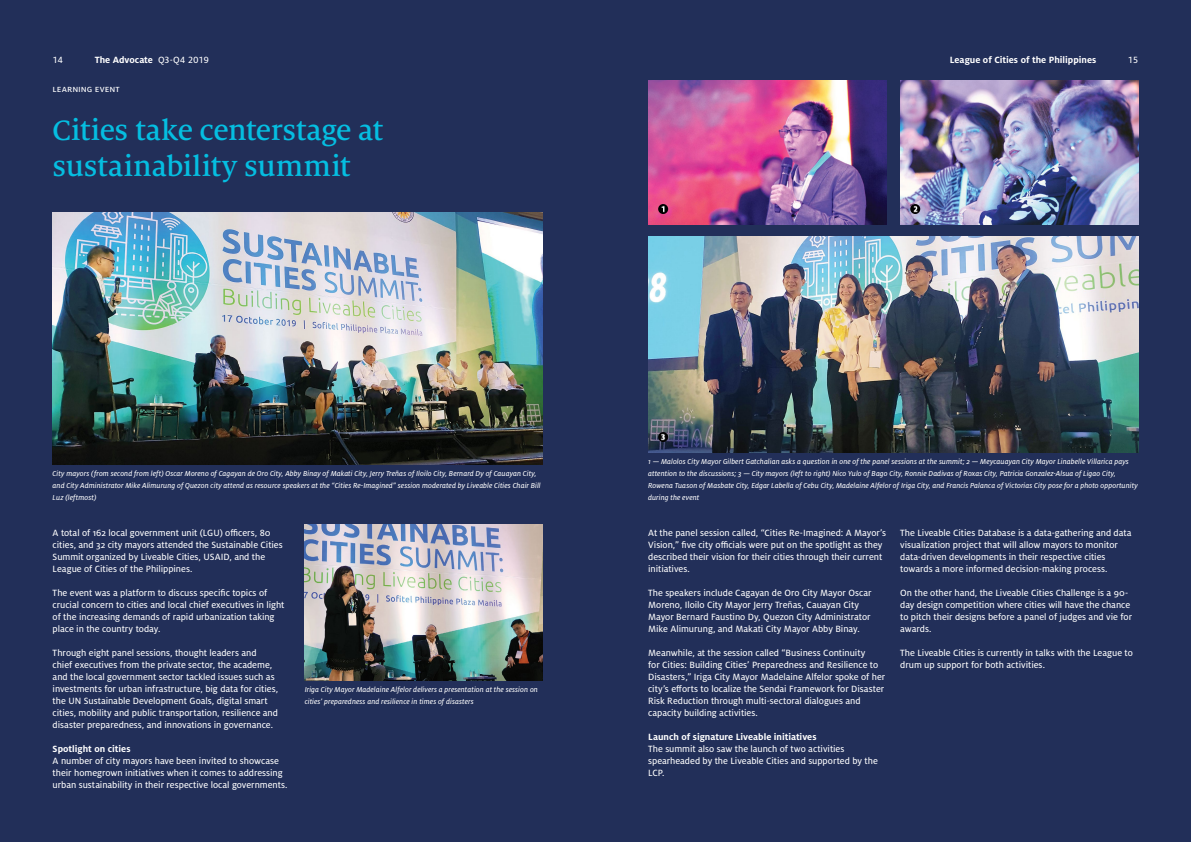
<style>
.page{position:relative;width:1191px;height:842px;background:#222f59}
.page>*{position:absolute;margin:0;border:0;box-sizing:border-box;transform-origin:0 0}
.t1{font:500 31px/36px "Milo Serif OT";letter-spacing:-.015em;color:#05bee1}
.t2{font:10px/12px "Milo OT Text";color:#fff}
.t3{font:700 10px "Milo OT";color:#fff}
.t4{font:8px/12px "Milo OT Text Ita";letter-spacing:.005em;color:#fff}
.s1{font-family:"Milo OT Text";font-weight:400}
</style>
<div class="page">
<img style="left:53px;top:212px;width:490px;height:252px">
<img style="left:305px;top:524px;width:238px;height:156px">
<img style="left:900px;top:80px;width:238px;height:144px">
<img style="left:648px;top:80px;width:238px;height:144px">
<img style="left:648px;top:236px;width:490px;height:216px">
<svg style="left:658px;top:432px;width:10px;height:10px"></svg>
<svg style="left:658px;top:204px;width:10px;height:10px"></svg>
<svg style="left:910px;top:204px;width:10px;height:10px"></svg>
<p class="t2" style="left:53px;top:54px;width:12px">14</p>
<p class="t3" style="left:95px;top:54px;width:116px">The Advocate <span class="s1">Q3-Q4 2019</span></p>
<p class="t3" style="left:949px;top:54px;width:148px">League of Cities of the Philippines</p>
<p class="t2" style="left:1128px;top:54px;width:12px">15</p>
<p class="t2" style="left:53px;top:83px;width:69px">learning event</p>
<h1 class="t1" style="left:53px;top:113px;width:332px">Cities take centerstage at sustainability summit</h1>
<p class="t4" style="left:53px;top:468px;width:490px">City mayors (from second from left) Oscar Moreno of Cagayan de Oro City, Abby Binay of Makati City, Jerry Treñas of Iloilo City, Bernard Dy of Cauayan City, and City Administrator Mike Alimurung of Quezon city attend as resource speakers at the “Cities Re-Imagined” session moderated by Liveable Cities Chair Bill<br>Luz (leftmost)</p>
<p class="t2" style="left:53px;top:527px;width:232px">A total of 162 local government unit (LGU) officers, 80 cities, and 32 city mayors attended the Sustainable Cities Summit organized by Liveable Cities, USAID, and the League of Cities of the Philippines.</p>
<p class="t2" style="left:53px;top:587px;width:233px">The event was a platform to discuss specific topics of crucial concern to cities and local chief executives in light of the increasing demands of rapid urbanization taking place in the country today.</p>
<p class="t2" style="left:53px;top:647px;width:227px">Through eight panel sessions, thought leaders and chief executives from the private sector, the academe, and the local government sector tackled issues such as investments for urban infrastructure, big data for cities, the UN Sustainable Development Goals, digital smart cities, mobility and public transportation, resilience and disaster preparedness, and innovations in governance.</p>
<p class="t3" style="left:53px;top:743px;width:79px">Spotlight on cities</p>
<p class="t2" style="left:53px;top:755px;width:236px">A number of city mayors have been invited to showcase their homegrown initiatives when it comes to addressing urban sustainability in their respective local governments.</p>
<p class="t4" style="left:305px;top:684px;width:235px">Iriga City Mayor Madelaine Alfelor delivers a presentation at the session on cities’ preparedness and resilience in times of disasters</p>
<p class="t4" style="left:648px;top:456px;width:491px">1 — Malolos City Mayor Gilbert Gatchalian asks a question in one of the panel sessions at the summit; 2 — Meycauayan City Mayor Linabelle Villarica pays attention to the discussions; 3 — City mayors (left to right) Nico Yulo of Bago City, Ronnie Dadivas of Roxas City, Patricia Gonzalez-Alsua of Ligao City, Rowena Tuason of Masbate City, Edgar Labella of Cebu City, Madelaine Alfelor of Iriga City, and Francis Palanca of Victorias City pose for a photo opportunity during the event</p>
<p class="t2" style="left:648px;top:527px;width:239px">At the panel session called, “Cities Re-Imagined: A Mayor’s Vision,” five city officials were put on the spotlight as they described their vision for their cities through their current initiatives.</p>
<p class="t2" style="left:648px;top:587px;width:225px">The speakers include Cagayan de Oro City Mayor Oscar Moreno, Iloilo City Mayor Jerry Treñas, Cauayan City Mayor Bernard Faustino Dy, Quezon City Administrator Mike Alimurung, and Makati City Mayor Abby Binay.</p>
<p class="t2" style="left:648px;top:647px;width:239px">Meanwhile, at the session called “Business Continuity<br>for Cities: Building Cities’ Preparedness and Resilience to Disasters,” Iriga City Mayor Madelaine Alfelor spoke of her city’s efforts to localize the Sendai Framework for Disaster Risk Reduction through multi-sectoral dialogues and capacity building activities.</p>
<p class="t3" style="left:648px;top:731px;width:170px">Launch of signature Liveable initiatives</p>
<p class="t2" style="left:648px;top:743px;width:231px">The summit also saw the launch of two activities spearheaded by the Liveable Cities and supported by the<br>LCP.</p>
<p class="t2" style="left:900px;top:527px;width:233px">The Liveable Cities Database is a data-gathering and data visualization project that will allow mayors to monitor data-driven developments in their respective cities towards a more informed decision-making process.</p>
<p class="t2" style="left:900px;top:587px;width:233px">On the other hand, the Liveable Cities Challenge is a 90- day design competition where cities will have the chance to pitch their designs before a panel of judges and vie for awards.</p>
<p class="t2" style="left:900px;top:647px;width:234px">The Liveable Cities is currently in talks with the League to drum up support for both activities.</p>
</div>
